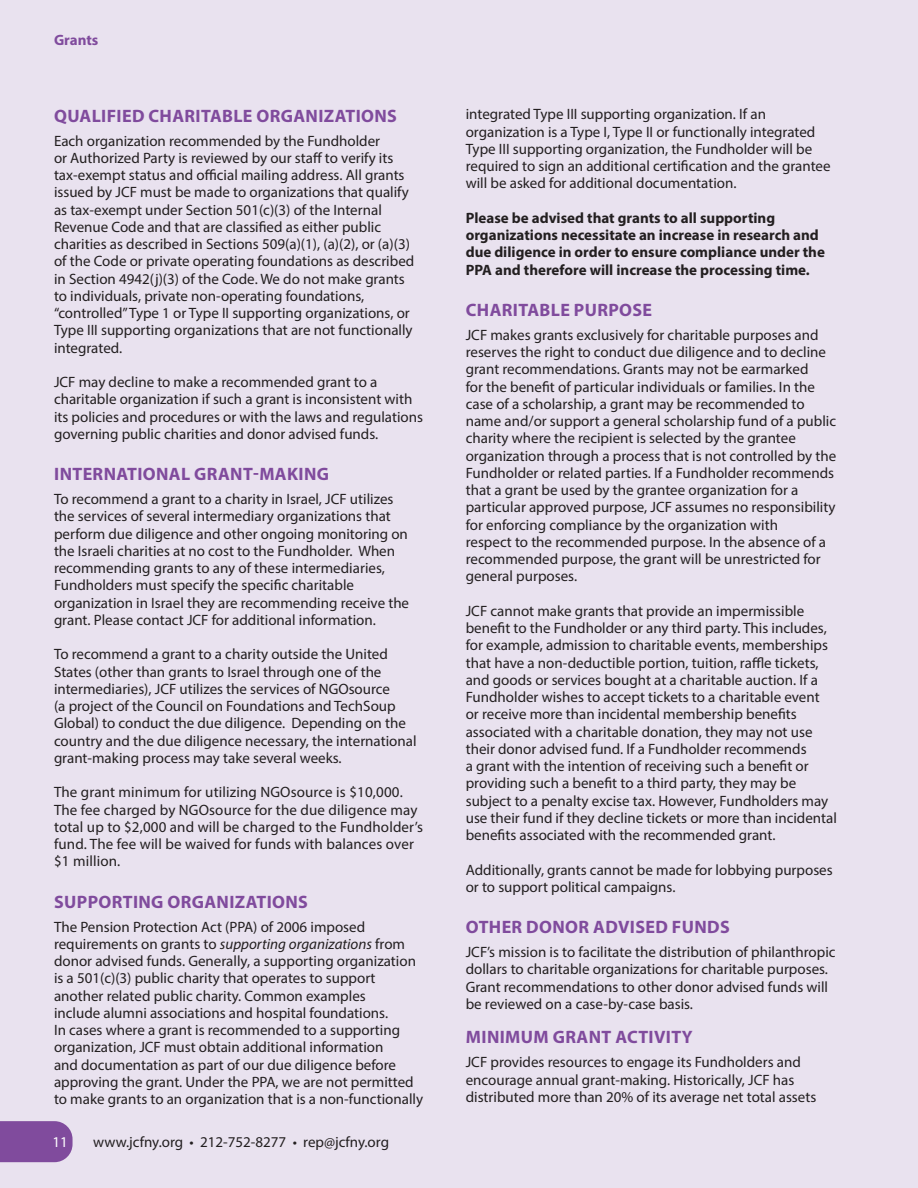
<style>
.page{position:relative;width:918px;height:1188px;background:#e9e2ef}
.page>*{position:absolute;margin:0;border:0;box-sizing:border-box;transform-origin:0 0}
.Default{font:700 18px "Myriad Pro";letter-spacing:.02em;color:#804b9d}
.Default-2{font:15px/17.2px "Myriad Pro";color:#231f20}
.Body_Text{font:15px/17.2px "Myriad Pro";color:#231f20}
.Heading_1{font:15px/17.2px "Myriad Pro";letter-spacing:.01em;color:#231f20}
.Normal__Web{font:700 15px/17.2px "Myriad Pro";color:#231f20}
.t1{font:700 15px "Myriad Pro";color:#804b9d}
.t2{font:15px "Myriad Pro";color:#fff}
.s1{font-style:italic}
</style>
<div class="page">
<svg style="left:0;top:1121px;width:73px;height:41px;background:#8553a1"></svg>
<p class="t1" style="left:54px;top:30px;width:46px">Grants</p>
<p class="Default" style="left:54px;top:104px;width:344px">QUALIFIED CHARITABLE ORGANIZATIONS</p>
<p class="Default-2" style="left:54px;top:132px;width:362px">Each organization recommended by the Fundholder<br>or Authorized Party is reviewed by our staff to verify its tax-exempt status and official mailing address. All grants issued by JCF must be made to organizations that qualify as tax-exempt under Section 501(c)(3) of the Internal Revenue Code and that are classified as either public charities as described in Sections 509(a)(1), (a)(2), or (a)(3) of the Code or private operating foundations as described in Section 4942(j)(3) of the Code. We do not make grants to individuals, private non-operating foundations, “controlled” Type 1 or Type II supporting organizations, or Type III supporting organizations that are not functionally integrated.</p>
<p class="Default-2" style="left:54px;top:373px;width:371px">JCF may decline to make a recommended grant to a charitable organization if such a grant is inconsistent with its policies and procedures or with the laws and regulations governing public charities and donor advised funds.</p>
<p class="Default" style="left:54px;top:462px;width:276px">INTERNATIONAL GRANT-MAKING</p>
<p class="Body_Text" style="left:54px;top:490px;width:357px">To recommend a grant to a charity in Israel, JCF utilizes the services of several intermediary organizations that perform due diligence and other ongoing monitoring on the Israeli charities at no cost to the Fundholder. When recommending grants to any of these intermediaries, Fundholders must specify the specific charitable organization in Israel they are recommending receive the grant. Please contact JCF for additional information.</p>
<p class="Body_Text" style="left:54px;top:645px;width:364px">To recommend a grant to a charity outside the United States (other than grants to Israel through one of the intermediaries), JCF utilizes the services of NGOsource<br>(a project of the Council on Foundations and TechSoup Global) to conduct the due diligence. Depending on the country and the due diligence necessary, the international grant-making process may take several weeks.</p>
<p class="Heading_1" style="left:54px;top:783px;width:370px">The grant minimum for utilizing NGOsource is $10,000.<br>The fee charged by NGOsource for the due diligence may total up to $2,000 and will be charged to the Fundholder’s fund. The fee will be waived for funds with balances over $1 million.</p>
<p class="Default" style="left:54px;top:890px;width:255px">SUPPORTING ORGANIZATIONS</p>
<p class="Default-2" style="left:54px;top:918px;width:371px">The Pension Protection Act (PPA) of 2006 imposed requirements on grants to <span class="s1">supporting organizations</span> from donor advised funds. Generally, a supporting organization is a 501(c)(3) public charity that operates to support another related public charity. Common examples<br>include alumni associations and hospital foundations.<br>In cases where a grant is recommended to a supporting organization, JCF must obtain additional information<br>and documentation as part of our due diligence before approving the grant. Under the PPA, we are not permitted to make grants to an organization that is a non-functionally</p>
<p class="t2" style="left:52px;top:1132px;width:17px">11</p>
<p class="Default-2" style="left:93px;top:1133px;width:297px">www.jcfny.org • 212-752-8277 • rep@jcfny.org</p>
<p class="Default-2" style="left:466px;top:105px;width:366px">integrated Type III supporting organization. If an organization is a Type I, Type II or functionally integrated Type III supporting organization, the Fundholder will be required to sign an additional certification and the grantee will be asked for additional documentation.</p>
<p class="Normal__Web" style="left:466px;top:209px;width:361px">Please be advised that grants to all supporting organizations necessitate an increase in research and due diligence in order to ensure compliance under the PPA and therefore will increase the processing time.</p>
<p class="Default" style="left:466px;top:298px;width:188px">CHARITABLE PURPOSE</p>
<p class="Default-2" style="left:466px;top:326px;width:372px">JCF makes grants exclusively for charitable purposes and reserves the right to conduct due diligence and to decline grant recommendations. Grants may not be earmarked<br>for the benefit of particular individuals or families. In the case of a scholarship, a grant may be recommended to name and/or support a general scholarship fund of a public charity where the recipient is selected by the grantee organization through a process that is not controlled by the Fundholder or related parties. If a Fundholder recommends that a grant be used by the grantee organization for a particular approved purpose, JCF assumes no responsibility for enforcing compliance by the organization with<br>respect to the recommended purpose. In the absence of a recommended purpose, the grant will be unrestricted for general purposes.</p>
<p class="Default-2" style="left:466px;top:602px;width:373px">JCF cannot make grants that provide an impermissible benefit to the Fundholder or any third party. This includes, for example, admission to charitable events, memberships that have a non-deductible portion, tuition, raffle tickets, and goods or services bought at a charitable auction. If a Fundholder wishes to accept tickets to a charitable event<br>or receive more than incidental membership benefits associated with a charitable donation, they may not use their donor advised fund. If a Fundholder recommends<br>a grant with the intention of receiving such a benefit or providing such a benefit to a third party, they may be subject to a penalty excise tax. However, Fundholders may use their fund if they decline tickets or more than incidental benefits associated with the recommended grant.</p>
<p class="Default-2" style="left:466px;top:861px;width:368px">Additionally, grants cannot be made for lobbying purposes or to support political campaigns.</p>
<p class="Default" style="left:466px;top:915px;width:265px">OTHER DONOR ADVISED FUNDS</p>
<p class="Default-2" style="left:466px;top:943px;width:371px">JCF’s mission is to facilitate the distribution of philanthropic dollars to charitable organizations for charitable purposes.<br>Grant recommendations to other donor advised funds will be reviewed on a case-by-case basis.</p>
<p class="Default" style="left:466px;top:1025px;width:228px">MINIMUM GRANT ACTIVITY</p>
<p class="Default-2" style="left:466px;top:1053px;width:352px">JCF provides resources to engage its Fundholders and encourage annual grant-making. Historically, JCF has distributed more than 20% of its average net total assets</p>
</div>
